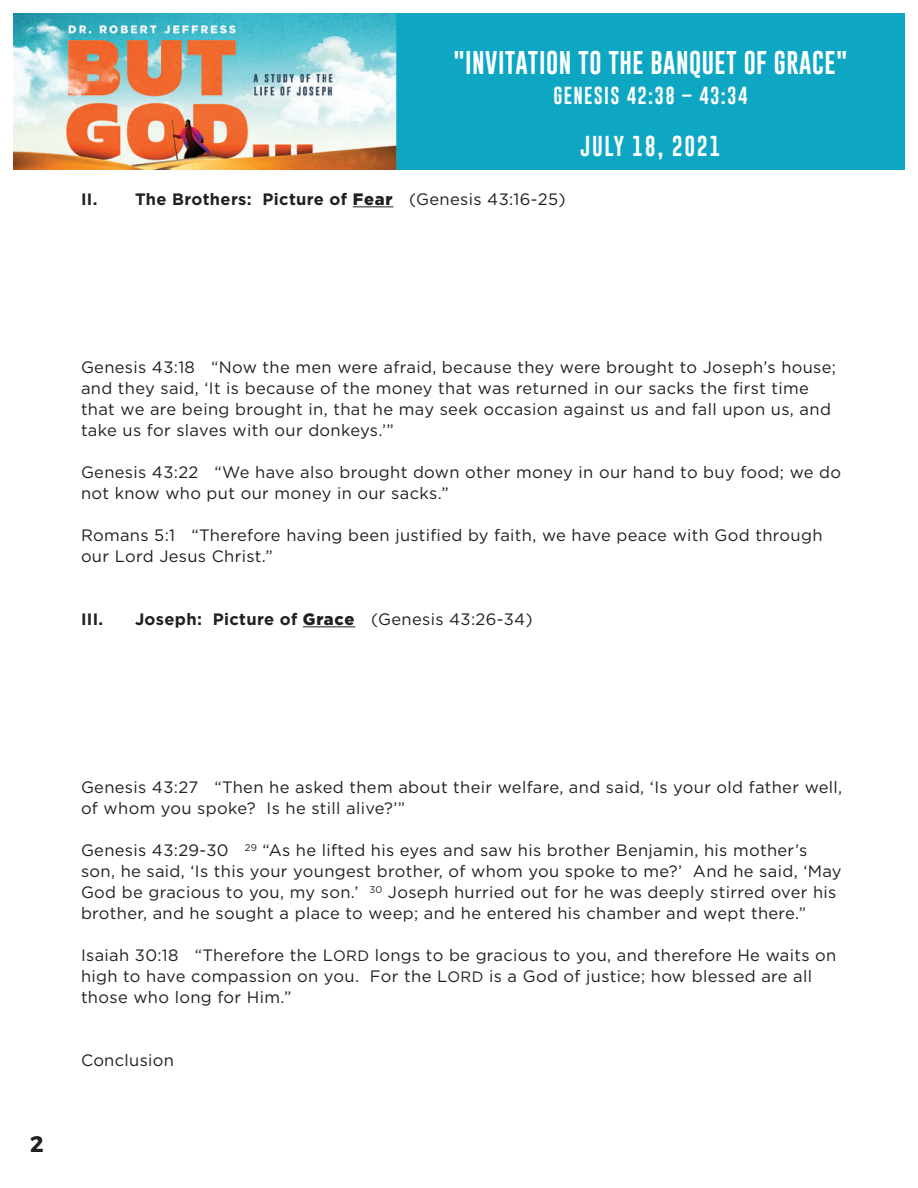
<style>
.page{position:relative;width:918px;height:1188px;background:#fff}
.page>*{position:absolute;margin:0;border:0;box-sizing:border-box;transform-origin:0 0}
.t1{font:24px "Gobold";letter-spacing:.02em;color:#fff}
.t2{font:700 22.5px "Montserrat";color:#231f20}
.t3{font:21px "Gobold";letter-spacing:.075em;color:#fff}
.t4{font:18px "Gobold";letter-spacing:.075em;color:#fff}
.t5{font:16.5px/21px "Gotham";letter-spacing:.02em;color:#231f20}
.t6{font:700 16.5px "Gotham";letter-spacing:.02em;color:#231f20}
.s1{font-weight:900}
.s2{font-weight:400}
.s3{font-weight:700}
.s4{font-size:15px}
</style>
<div class="page">
<hr style="left:353px;top:206px;width:40px;height:1px;background:#231f20">
<hr style="left:303px;top:626px;width:52px;height:1px;background:#231f20">
<img style="left:14px;top:14px;width:890px;height:156px">
<p class="t1" style="left:453px;top:47px;width:396px">"INVITATION TO THE BANQUET OF GRACE"</p>
<p class="t4" style="left:553px;top:84px;width:196px">GENESIS 42:38 – 43:34</p>
<p class="t6" style="left:81px;top:188px;width:486px">II. The Brothers: Picture of <span class="s1">Fear</span> <span class="s2">(Genesis 43:16-25)</span></p>
<p class="t3" style="left:580px;top:133px;width:141px">JULY 18, 2021</p>
<p class="t5" style="left:81px;top:357px;width:757px">Genesis 43:18 “Now the men were afraid, because they were brought to Joseph’s house; and they said, ‘It is because of the money that was returned in our sacks the first time that we are being brought in, that he may seek occasion against us and fall upon us, and take us for slaves with our donkeys.’”</p>
<p class="t5" style="left:81px;top:462px;width:762px">Genesis 43:22 “We have also brought down other money in our hand to buy food; we do not know who put our money in our sacks.”</p>
<p class="t5" style="left:81px;top:525px;width:743px">Romans 5:1 “Therefore having been justified by faith, we have peace with God through our Lord Jesus Christ.”</p>
<p class="t6" style="left:81px;top:608px;width:24px">III.</p>
<p class="t5" style="left:135px;top:609px;width:399px"><span class="s3">Joseph: Picture of</span> <span class="s1">Grace</span> (Genesis 43:26-34)</p>
<p class="t2" style="left:30px;top:1130px;width:15px">2</p>
<p class="t5" style="left:81px;top:777px;width:763px">Genesis 43:27 “Then he asked them about their welfare, and said, ‘Is your old father well, of whom you spoke? Is he still alive?’”</p>
<p class="t5" style="left:81px;top:840px;width:762px">Genesis 43:29-30 <sup>29</sup> “As he lifted his eyes and saw his brother Benjamin, his mother’s son, he said, ‘Is this your youngest brother, of whom you spoke to me?’ And he said, ‘May God be gracious to you, my son.’ <sup>30</sup> Joseph hurried out for he was deeply stirred over his brother, and he sought a place to weep; and he entered his chamber and wept there.”</p>
<p class="t5" style="left:81px;top:945px;width:757px">Isaiah 30:18 “Therefore the L<span class="s4">ORD</span> longs to be gracious to you, and therefore He waits on high to have compassion on you. For the L<span class="s4">ORD</span> is a God of justice; how blessed are all those who long for Him.”</p>
<p class="t5" style="left:81px;top:1050px;width:95px">Conclusion</p>
</div>
